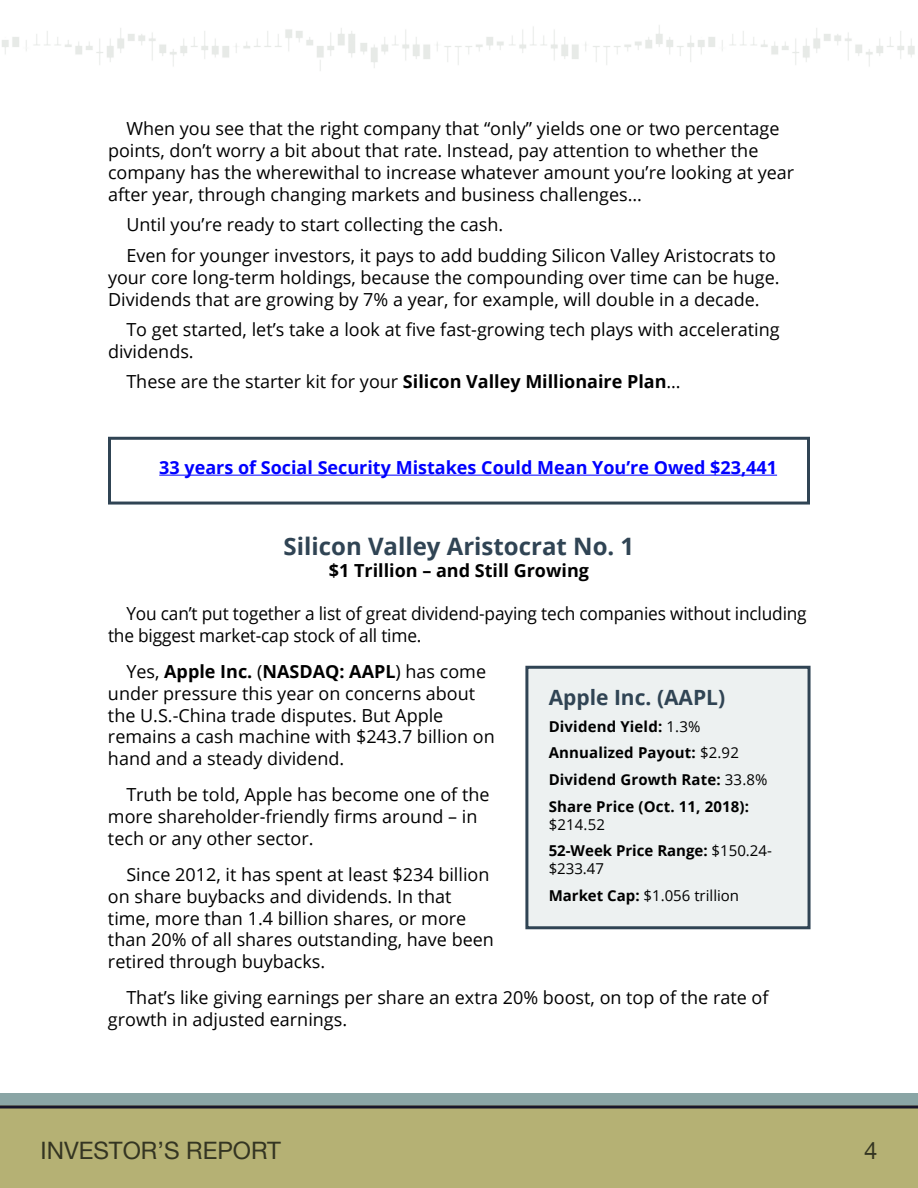
<style>
.page{position:relative;width:918px;height:1188px;background:#fff}
.page>*{position:absolute;margin:0;border:0;box-sizing:border-box;transform-origin:0 0}
.t1{font:700 24px "Open Sans";color:#304454}
.t2{font:24px "Helvetica Neue";color:#343522}
.t3{font:700 21px "Open Sans";color:#304454}
.t4{font:18px/21.9px "Open Sans";color:#000}
.t5{font:18px/21.9px "Open Sans";color:#000;scale:.96 1}
.t6{font:700 18px "Open Sans";color:#00f}
.t7{font:700 18px "Open Sans";color:#000}
.t8{font:700 15px/26.7px "Open Sans";letter-spacing:.01em;color:#000}
.t9{font:15px/26.7px "Open Sans";color:#000}
.s1{font-weight:700}
.s2{font-weight:400}
</style>
<div class="page">
<img style="left:2px;top:25px;width:913px;height:46px">
<div style="left:0;top:1094px;width:918px;height:13px;background:#8aa5a5"></div>
<div style="left:0;top:1106px;width:918px;height:82px;background:#b5b174"></div>
<hr style="left:0;top:1106px;width:918px;height:2px;background:#18162b">
<div style="left:527px;top:667px;width:282px;height:261px;background:#edf1f1"></div>
<div style="left:525px;top:666px;width:286px;height:263px;border:3px solid #304454"></div>
<hr style="left:159px;top:475px;width:618px;height:1px;background:#00f">
<div style="left:108px;top:437px;width:702px;height:68px;border:3px solid #304454"></div>
<p class="t4" style="left:108px;top:117px;width:688px;text-indent:18px">When you see that the right company that “only” yields one or two percentage points, don’t worry a bit about that rate. Instead, pay attention to whether the company has the wherewithal to increase whatever amount you’re looking at year after year, through changing markets and business challenges…</p>
<p class="t4" style="left:126px;top:209px;width:651px;line-height:30.5px">Until you’re ready to start collecting the cash.<br>Even for younger investors, it pays to add budding Silicon Valley Aristocrats to</p>
<p class="t4" style="left:108px;top:266px;width:673px">your core long-term holdings, because the compounding over time can be huge.<br>Dividends that are growing by 7% a year, for example, will double in a decade.</p>
<p class="t4" style="left:108px;top:318px;width:673px;text-indent:18px">To get started, let’s take a look at five fast-growing tech plays with accelerating dividends.</p>
<p class="t4" style="left:126px;top:370px;width:556px">These are the starter kit for your <span class="s1">Silicon Valley Millionaire Plan</span>…</p>
<p class="t6" style="left:159px;top:455px;width:619px">33 years of Social Security Mistakes Could Mean You’re Owed $23,441</p>
<h1 class="t1" style="left:284px;top:529px;width:352px">Silicon Valley Aristocrat No. 1</h1>
<p class="t7" style="left:329px;top:557px;width:262px">$1 Trillion – and Still Growing</p>
<p class="t5" style="left:108px;top:602px;width:729px;text-indent:18px">You can’t put together a list of great dividend-paying tech companies without including the biggest market-cap stock of all time.</p>
<p class="t4" style="left:108px;top:660px;width:388px;text-indent:18px">Yes, <span class="s1">Apple Inc.</span> (<span class="s1">NASDAQ: AAPL</span>) has come under pressure this year on concerns about the U.S.-China trade disputes. But Apple remains a cash machine with $243.7 billion on hand and a steady dividend.</p>
<p class="t4" style="left:108px;top:783px;width:383px;text-indent:18px">Truth be told, Apple has become one of the more shareholder-friendly firms around – in tech or any other sector.</p>
<p class="t4" style="left:108px;top:863px;width:388px;text-indent:18px">Since 2012, it has spent at least $234 billion on share buybacks and dividends. In that time, more than 1.4 billion shares, or more than 20% of all shares outstanding, have been retired through buybacks.</p>
<p class="t4" style="left:108px;top:986px;width:662px;text-indent:18px">That’s like giving earnings per share an extra 20% boost, on top of the rate of growth in adjusted earnings.</p>
<p class="t3" style="left:549px;top:683px;width:178px">Apple Inc. (AAPL)</p>
<p class="t8" style="left:549px;top:713px;width:220px">Dividend Yield: <span class="s2">1.3%<br></span>Annualized Payout: <span class="s2">$2.92<br></span>Dividend Growth Rate: <span class="s2">33.8%<br></span>Share Price (Oct. 11, 2018):</p>
<p class="t8" style="left:549px;top:810px;width:225px"><span class="s2">$214.52<br></span>52-Week Price Range: <span class="s2">$150.24-</span></p>
<p class="t9" style="left:549px;top:855px;width:192px">$233.47<br><span class="s1">Market Cap:</span> $1.056 trillion</p>
<h1 class="t2" style="left:40px;top:1133px;width:242px">INVESTOR’S REPORT</h1>
<h1 class="t2" style="left:864px;top:1133px;width:15px">4</h1>
</div>
